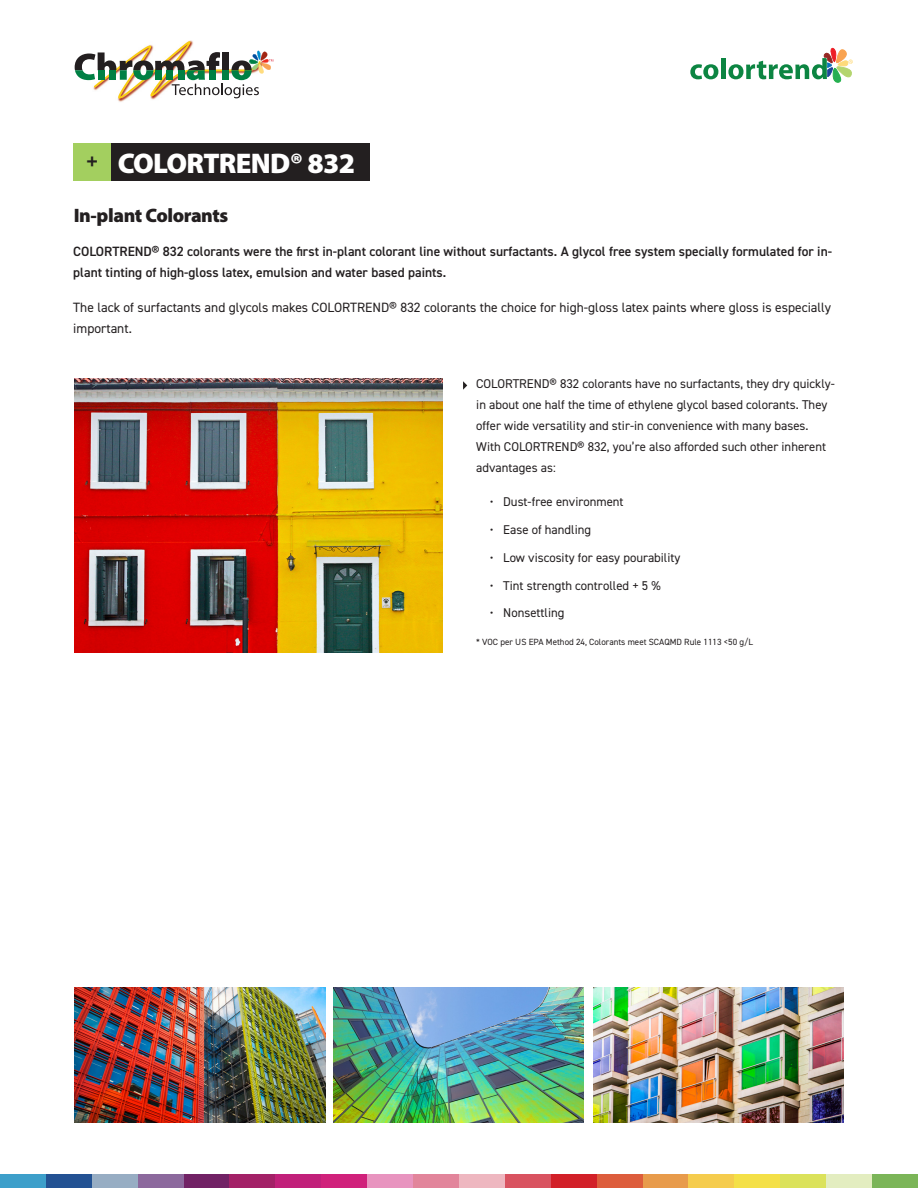
<style>
.page{position:relative;width:918px;height:1188px;background:#fff}
.page>*{position:absolute;margin:0;border:0;box-sizing:border-box;transform-origin:0 0}
.t1{font:900 28.5px "Myriad Pro";letter-spacing:-.025em;color:#fff}
.t2{font:600 25.5px "Tablet Gothic";color:#231f20}
.Title_Bar{font:900 19.5px "Myriad Pro";letter-spacing:-.02em;color:#231f20}
.Body_Copy{font:600 13.5px/21px "DIN2014";color:#231f20}
.Body_Copy-2{font:13.5px/21px "DIN2014";color:#231f20}
.Body_Copy-3{font:12.75px/21px "DIN2014";color:#231f20}
.Body_Copy-4{font:9px "DIN2014";color:#231f20}
</style>
<div class="page">
<div style="left:92px;top:1174px;width:46px;height:14px;background:#97adc3"></div>
<div style="left:138px;top:1174px;width:46px;height:14px;background:#8c699d"></div>
<div style="left:184px;top:1174px;width:46px;height:14px;background:#712265"></div>
<div style="left:230px;top:1174px;width:45px;height:14px;background:#a32167"></div>
<div style="left:275px;top:1174px;width:46px;height:14px;background:#c1207a"></div>
<div style="left:321px;top:1174px;width:46px;height:14px;background:#d0217b"></div>
<div style="left:367px;top:1174px;width:46px;height:14px;background:#e894bf"></div>
<div style="left:413px;top:1174px;width:46px;height:14px;background:#e2859b"></div>
<div style="left:459px;top:1174px;width:46px;height:14px;background:#eeb7c0"></div>
<div style="left:505px;top:1174px;width:46px;height:14px;background:#d95360"></div>
<div style="left:551px;top:1174px;width:46px;height:14px;background:#d22028"></div>
<div style="left:597px;top:1174px;width:46px;height:14px;background:#dd5d3c"></div>
<div style="left:643px;top:1174px;width:46px;height:14px;background:#e89b4b"></div>
<div style="left:689px;top:1174px;width:45px;height:14px;background:#f5cc4d"></div>
<div style="left:734px;top:1174px;width:46px;height:14px;background:#f4e047"></div>
<div style="left:780px;top:1174px;width:46px;height:14px;background:#dbe25b"></div>
<div style="left:826px;top:1174px;width:46px;height:14px;background:#e3edc0"></div>
<div style="left:872px;top:1174px;width:46px;height:14px;background:#7bb558"></div>
<div style="left:46px;top:1174px;width:46px;height:14px;background:#235293"></div>
<div style="left:0;top:1174px;width:46px;height:14px;background:#3d9fca"></div>
<img style="left:333px;top:987px;width:251px;height:136px">
<img style="left:75px;top:987px;width:250px;height:136px">
<img style="left:593px;top:987px;width:251px;height:136px">
<div style="left:111px;top:144px;width:258px;height:37px;background:#231f20"></div>
<svg style="left:690px;top:64px;width:28px;height:15px"></svg>
<div style="left:721px;top:58px;width:5px;height:21px;background:#0c8542"></div>
<svg style="left:728px;top:47px;width:125px;height:36px"></svg>
<svg style="left:75px;top:41px;width:198px;height:58px"></svg>
<div style="left:73px;top:144px;width:38px;height:37px;background:#a3cf5f"></div>
<svg style="left:463px;top:381px;width:4px;height:9px"></svg>
<img style="left:74px;top:378px;width:369px;height:274px">
<p class="t2" style="left:85px;top:143px;width:16px">+</p>
<p class="t1" style="left:118px;top:145px;width:239px">COLORTREND® 832</p>
<p class="Title_Bar" style="left:74px;top:203px;width:156px">In-plant Colorants</p>
<p class="Body_Copy" style="left:73px;top:241px;width:760px">COLORTREND® 832 colorants were the first in-plant colorant line without surfactants. A glycol free system specially formulated for in&shy;plant tinting of high-gloss latex, emulsion and water based paints.</p>
<p class="Body_Copy-2" style="left:73px;top:296px;width:759px">The lack of surfactants and glycols makes COLORTREND® 832 colorants the choice for high-gloss latex paints where gloss is especially important.</p>
<p class="Body_Copy-3" style="left:476px;top:373px;width:360px">COLORTREND® 832 colorants have no surfactants, they dry quickly&shy;in about one half the time of ethylene glycol based colorants. They offer wide versatility and stir-in convenience with many bases.<br>With COLORTREND® 832, you’re also afforded such other inherent advantages as:</p>
<p class="Body_Copy-3" style="left:490px;top:491px;width:135px">• Dust-free environment</p>
<p class="Body_Copy-3" style="left:490px;top:519px;width:103px">• Ease of handling</p>
<p class="Body_Copy-3" style="left:490px;top:547px;width:192px">• Low viscosity for easy pourability</p>
<p class="Body_Copy-3" style="left:490px;top:575px;width:172px">• Tint strength controlled + 5 %</p>
<p class="Body_Copy-3" style="left:490px;top:602px;width:76px">• Nonsettling</p>
<p class="Body_Copy-4" style="left:476px;top:636px;width:278px">* VOC per US EPA Method 24, Colorants meet SCAQMD Rule 1113 &lt;50 g/L</p>
</div>
